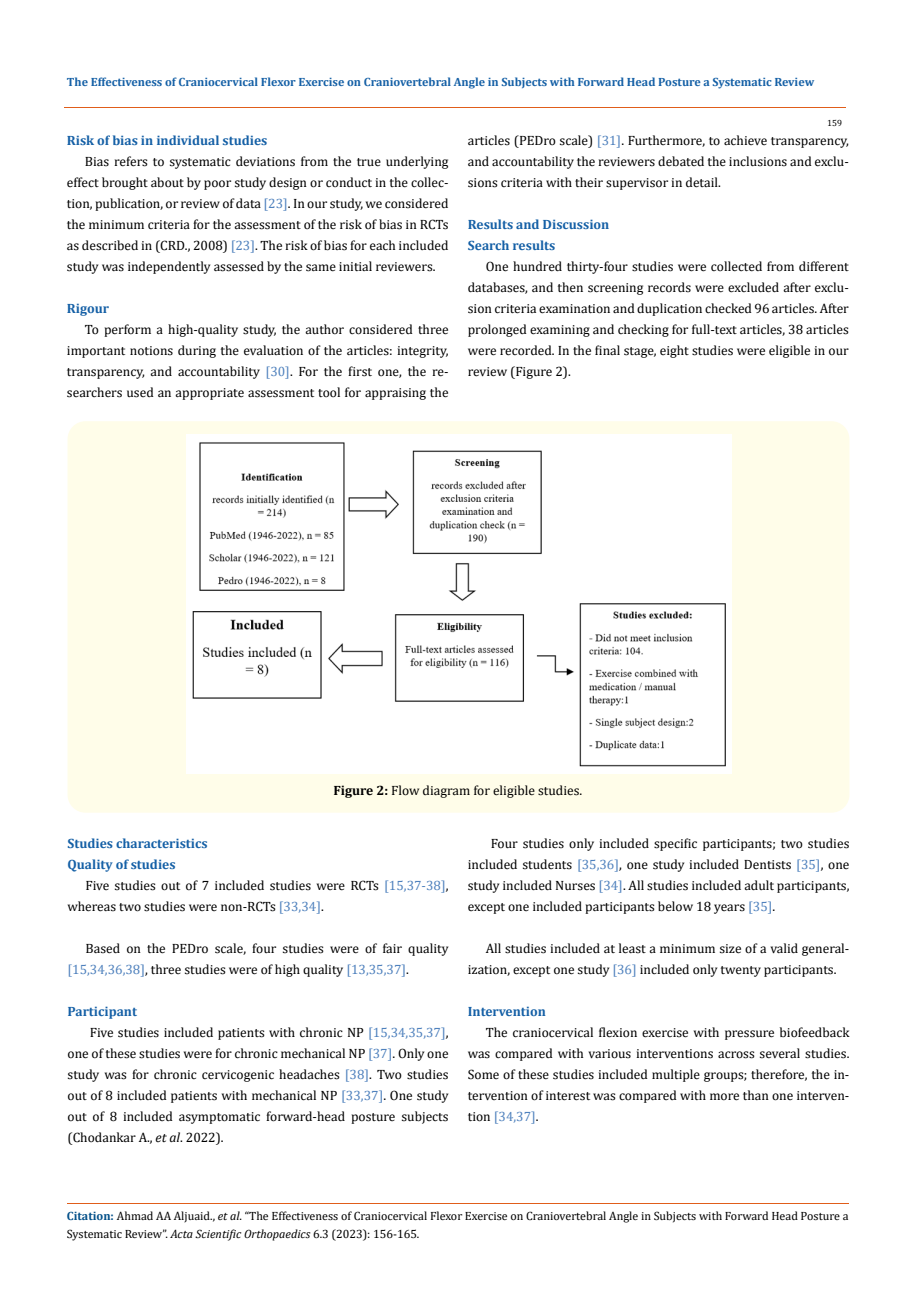
<style>
.page{position:relative;width:917px;height:1296px;background:#fff}
.page>*{position:absolute;margin:0;border:0;box-sizing:border-box;transform-origin:0 0}
.t1{font:13.5px/21px "Cambria";color:#000;text-align:justify}
.t2{font:700 13.5px/21px "Cambria";color:#1560a6}
.t3{font:12px/18px "Cambria";color:#000}
.t4{font:700 12px "Cambria";color:#1560a6}
.t5{font:9px "Cambria";color:#000}
.s1{color:#4f81bd}
.s2{font-weight:700}
.s3{font-style:italic}
.s4{font-weight:700;color:#035089}
</style>
<div class="page">
<div style="left:68px;top:421px;width:781px;height:392px;background:#fffde9;border-radius:18px"></div>
<img style="left:186px;top:434px;width:545px;height:340px">
<hr style="left:64px;top:108px;width:781px;height:1px;background:#e05d1a">
<hr style="left:67px;top:1203px;width:781px;height:1px;background:#e05d1a">
<p class="t4" style="left:67px;top:73px;width:748px">The Effectiveness of Craniocervical Flexor Exercise on Craniovertebral Angle in Subjects with Forward Head Posture a Systematic Review</p>
<p class="t5" style="left:827px;top:118px;width:16px">159</p>
<p class="t2" style="left:67px;top:130px;width:202px">Risk of bias in individual studies</p>
<p class="t1" style="left:67px;top:151px;width:383px;text-indent:18px">Bias refers to systematic deviations from the true underlying effect brought about by poor study design or conduct in the collec&shy;tion, publication, or review of data <span class="s1">[23]</span>. In our study, we considered the minimum criteria for the assessment of the risk of bias in RCTs as described in (CRD., 2008) <span class="s1">[23]</span>. The risk of bias for each included study was independently assessed by the same initial reviewers.</p>
<p class="t2" style="left:67px;top:298px;width:44px">Rigour</p>
<p class="t1" style="left:67px;top:319px;width:383px;text-indent:18px">To perform a high-quality study, the author considered three important notions during the evaluation of the articles: integrity, transparency, and accountability <span class="s1">[30]</span>. For the first one, the re&shy;searchers used an appropriate assessment tool for appraising the</p>
<p class="t1" style="left:468px;top:130px;width:382px">articles (PEDro scale) <span class="s1">[31]</span>. Furthermore, to achieve transparency, and accountability the reviewers debated the inclusions and exclu&shy;sions criteria with their supervisor in detail.</p>
<p class="t2" style="left:468px;top:214px;width:143px">Results and Discussion<br>Search results</p>
<p class="t1" style="left:468px;top:256px;width:382px;text-indent:18px">One hundred thirty-four studies were collected from different databases, and then screening records were excluded after exclu&shy;sion criteria examination and duplication checked 96 articles. After prolonged examining and checking for full-text articles, 38 articles were recorded. In the final stage, eight studies were eligible in our review (Figure 2).</p>
<p class="t1" style="left:333px;top:780px;width:250px"><span class="s2">Figure 2:</span> Flow diagram for eligible studies.</p>
<p class="t2" style="left:68px;top:832px;width:141px">Studies characteristics<br>Quality of studies</p>
<p class="t1" style="left:68px;top:874px;width:382px;text-indent:18px">Five studies out of 7 included studies were RCTs <span class="s1">[15,37-38]</span>, whereas two studies were non-RCTs <span class="s1">[33,34]</span>.</p>
<p class="t1" style="left:67px;top:937px;width:382px;text-indent:18px">Based on the PEDro scale, four studies were of fair quality <span class="s1">[15,34,36,38]</span>, three studies were of high quality <span class="s1">[13,35,37]</span>.</p>
<p class="t2" style="left:67px;top:1000px;width:71px">Participant</p>
<p class="t1" style="left:90px;top:1021px;width:360px">Five studies included patients with chronic NP <span class="s1">[15,34,35,37]</span>,</p>
<p class="t1" style="left:67px;top:1042px;width:382px">one of these studies were for chronic mechanical NP <span class="s1">[37]</span>. Only one</p>
<p class="t1" style="left:67px;top:1063px;width:382px">study was for chronic cervicogenic headaches <span class="s1">[38]</span>. Two studies</p>
<p class="t1" style="left:67px;top:1084px;width:382px">out of 8 included patients with mechanical NP <span class="s1">[33,37]</span>. One study</p>
<p class="t1" style="left:67px;top:1105px;width:382px">out of 8 included asymptomatic forward-head posture subjects</p>
<p class="t1" style="left:67px;top:1126px;width:158px">(Chodankar A., <span class="s3">et al</span>. 2022).</p>
<p class="t1" style="left:468px;top:832px;width:383px;text-indent:23px">Four studies only included specific participants; two studies included students <span class="s1">[35,36]</span>, one study included Dentists <span class="s1">[35]</span>, one study included Nurses <span class="s1">[34]</span>. All studies included adult participants, except one included participants below 18 years <span class="s1">[35]</span>.</p>
<p class="t1" style="left:468px;top:937px;width:383px;text-indent:18px">All studies included at least a minimum size of a valid general&shy;ization, except one study <span class="s1">[36]</span> included only twenty participants.</p>
<p class="t2" style="left:468px;top:1000px;width:80px">Intervention</p>
<p class="t1" style="left:468px;top:1021px;width:383px;text-indent:18px">The craniocervical flexion exercise with pressure biofeedback was compared with various interventions across several studies.<br>Some of these studies included multiple groups; therefore, the in&shy;tervention of interest was compared with more than one interven&shy;tion <span class="s1">[34,37]</span>.</p>
<p class="t3" style="left:67px;top:1207px;width:783px"><span class="s4">Citation:</span> Ahmad AA Aljuaid., <span class="s3">et al</span>. “The Effectiveness of Craniocervical Flexor Exercise on Craniovertebral Angle in Subjects with Forward Head Posture a<br>Systematic Review”. <span class="s3">Acta Scientific Orthopaedics</span> 6.3 (2023): 156-165.</p>
</div>
